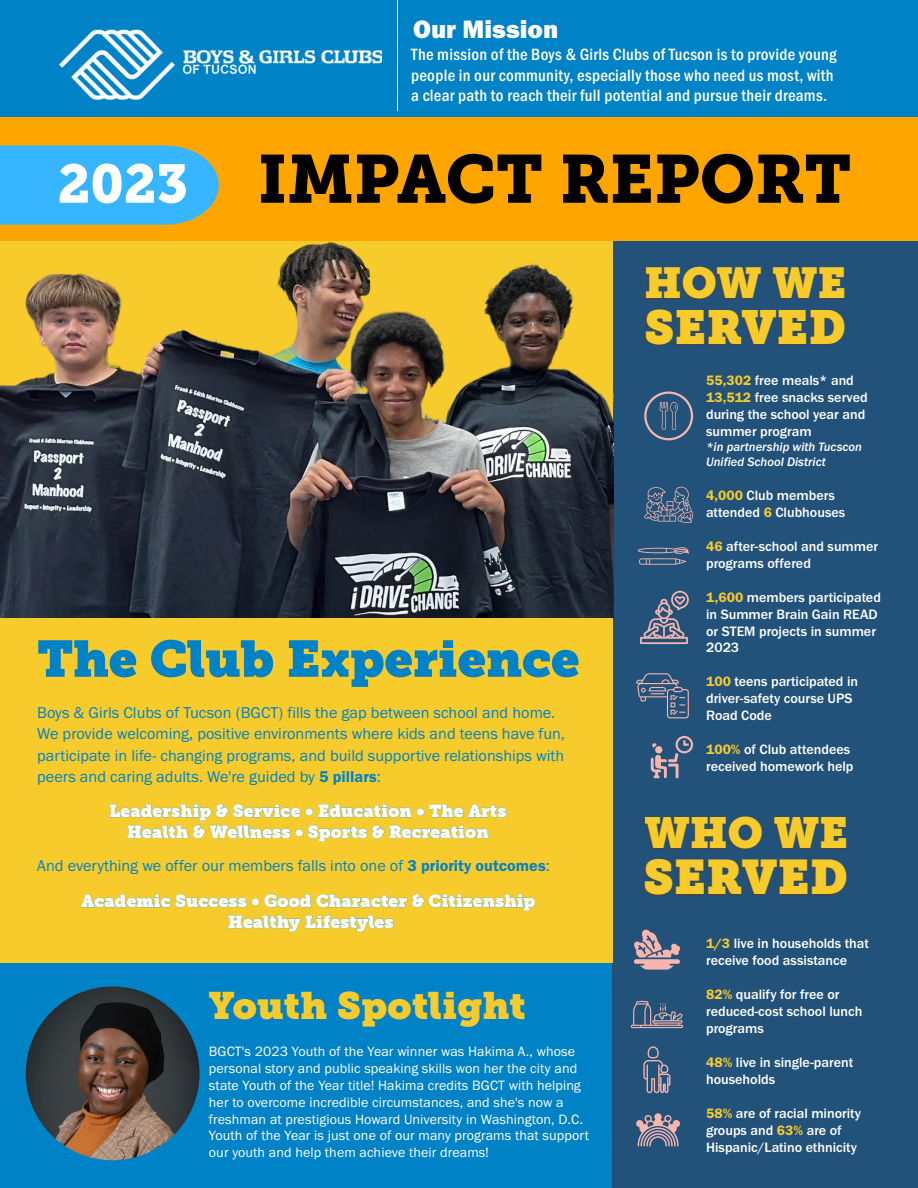
<style>
.page{position:relative;width:918px;height:1188px;background:#fff}
.page>*{position:absolute;margin:0;border:0;box-sizing:border-box;transform-origin:0 0}
.t1{font:67.35px "Museo Slab 900";color:#000}
.t2{font:50.7px "Museo Slab";letter-spacing:-.005em;color:#0082c6}
.t3{font:48px "Museo Slab";color:#f7cb2c}
.t4{font:47.25px "Museo Slab";color:#f7cb2c}
.t5{font:43.05px "Museo Slab";color:#f7cb2c}
.t6{font:42.9px "Museo Slab";color:#f7cb2c}
.t7{font:37.8px "Museo Slab";letter-spacing:.01em;color:#f7cb2c}
.t8{font:26.1px "Franklin Gothic URW Hea";color:#fff}
.t9{font:17.25px/20.7px "Museo Slab";letter-spacing:.01em;color:#fff;text-align:center}
.t10{font:500 16.95px/20.2px "Franklin Gothic URW Cond";letter-spacing:.015em;color:#fff}
.t11{font:16.2px/21.6px "Franklin Gothic URW Boo";color:#0082c6}
.t12{font:500 14.1px/17px "Franklin Gothic URW";color:#fff}
.t13{font:14.1px/16.8px "Franklin Gothic URW Boo";letter-spacing:.01em;color:#fff}
.t14{font:12.75px/15.3px "Franklin Gothic URW Med Ita";color:#fff}
.s1{font-size:54px;color:#fff}
.s2{font-family:"Franklin Gothic URW Dem"}
.s3{font-family:"Franklin Gothic URW Dem";font-weight:400;color:#f7cb2c}
</style>
<div class="page">
<div style="left:0;top:953px;width:613px;height:235px;background:#0082c6"></div>
<div style="left:0;top:0;width:918px;height:117px;background:#0082c6"></div>
<hr style="left:397px;top:0;width:1px;height:110px;background:#fff">
<img style="left:59px;top:29px;width:322px;height:71px">
<div style="left:0;top:117px;width:918px;height:125px;background:#ffa500"></div>
<svg style="left:0;top:145px;width:219px;height:80px;background:#43b4ee"></svg>
<div style="left:613px;top:242px;width:305px;height:946px;background:#22527a"></div>
<div style="left:0;top:242px;width:613px;height:721px;background:#f7cb2c"></div>
<img style="left:0;top:242px;width:613px;height:375px">
<img style="left:643px;top:267px;width:201px;height:79px">
<img style="left:643px;top:817px;width:203px;height:80px">
<svg style="left:644px;top:392px;width:49px;height:48px"></svg>
<svg style="left:644px;top:486px;width:49px;height:37px"></svg>
<svg style="left:638px;top:547px;width:51px;height:18px"></svg>
<svg style="left:640px;top:591px;width:49px;height:53px"></svg>
<svg style="left:636px;top:673px;width:53px;height:45px"></svg>
<svg style="left:651px;top:736px;width:42px;height:42px"></svg>
<svg style="left:633px;top:929px;width:47px;height:41px"></svg>
<svg style="left:631px;top:1001px;width:52px;height:27px"></svg>
<svg style="left:643px;top:1046px;width:28px;height:47px"></svg>
<svg style="left:636px;top:1113px;width:44px;height:33px"></svg>
<img style="left:26px;top:986px;width:174px;height:174px;border-radius:87px">
<svg style="left:110px;top:804px;width:397px;height:38px"></svg>
<svg style="left:81px;top:894px;width:454px;height:38px"></svg>
<h3 class="t8" style="left:413px;top:12px;width:147px">Our Mission</h3>
<p class="t10" style="left:411px;top:44px;width:427px">The mission of the Boys &amp; Girls Clubs of Tucson is to provide young people in our community, especially those who need us most, with a clear path to reach their full potential and pursue their dreams.</p>
<h1 class="t1" style="left:58px;top:140px;width:795px"><span class="s1">2023</span> IMPACT REPORT</h1>
<h2 class="t2" style="left:37px;top:629px;width:544px">The Club Experience</h2>
<p class="t11" style="left:37px;top:701px;width:529px">Boys &amp; Girls Clubs of Tucson (BGCT) fills the gap between school and home.<br>We provide welcoming, positive environments where kids and teens have fun, participate in life- changing programs, and build supportive relationships with peers and caring adults. We're guided by <span class="s2">5 pillars</span>:</p>
<p class="t9" style="left:109px;top:801px;width:399px">Leadership &amp; Service • Education • The Arts<br>Health &amp; Wellness • Sports &amp; Recreation</p>
<p class="t11" style="left:37px;top:855px;width:514px">And everything we offer our members falls into one of <span class="s2">3 priority outcomes</span>:</p>
<p class="t9" style="left:82px;top:891px;width:455px">Academic Success • Good Character &amp; Citizenship<br>Healthy Lifestyles</p>
<h3 class="t7" style="left:209px;top:983px;width:318px">Youth Spotlight</h3>
<p class="t13" style="left:209px;top:1043px;width:382px">BGCT's 2023 Youth of the Year winner was Hakima A., whose personal story and public speaking skills won her the city and state Youth of the Year title! Hakima credits BGCT with helping her to overcome incredible circumstances, and she's now a freshman at prestigious Howard University in Washington, D.C.<br>Youth of the Year is just one of our many programs that support our youth and help them achieve their dreams!</p>
<h3 class="t6" style="left:644px;top:257px;width:204px">HOW WE</h3>
<h3 class="t4" style="left:645px;top:299px;width:203px">SERVED</h3>
<p class="t12" style="left:706px;top:372px;width:163px"><span class="s3">55,302</span> free meals* and<br><span class="s3">13,512</span> free snacks served during the school year and summer program</p>
<p class="t14" style="left:706px;top:439px;width:157px">*in partnership with Tucscon<br>Unified School District</p>
<p class="t12" style="left:706px;top:487px;width:141px"><span class="s3">4,000</span> Club members attended <span class="s3">6</span> Clubhouses</p>
<p class="t12" style="left:706px;top:538px;width:174px"><span class="s3">46</span> after-school and summer programs offered</p>
<p class="t12" style="left:706px;top:588px;width:176px"><span class="s3">1,600</span> members participated in Summer Brain Gain READ or STEM projects in summer<br>2023</p>
<p class="t12" style="left:706px;top:673px;width:154px"><span class="s3">100</span> teens participated in driver-safety course UPS<br>Road Code</p>
<p class="t12" style="left:706px;top:741px;width:149px"><span class="s3">100%</span> of Club attendees received homework help</p>
<h3 class="t5" style="left:644px;top:807px;width:205px">WHO WE</h3>
<h3 class="t3" style="left:644px;top:849px;width:206px">SERVED</h3>
<p class="t12" style="left:706px;top:935px;width:164px"><span class="s3">1/3</span> live in households that receive food assistance</p>
<p class="t12" style="left:706px;top:986px;width:158px"><span class="s3">82%</span> qualify for free or reduced-cost school lunch programs</p>
<p class="t12" style="left:706px;top:1054px;width:149px"><span class="s3">48%</span> live in single-parent households</p>
<p class="t12" style="left:706px;top:1104px;width:157px"><span class="s3">58%</span> are of racial minority groups and <span class="s3">63%</span> are of<br>Hispanic/Latino ethnicity</p>
</div>
